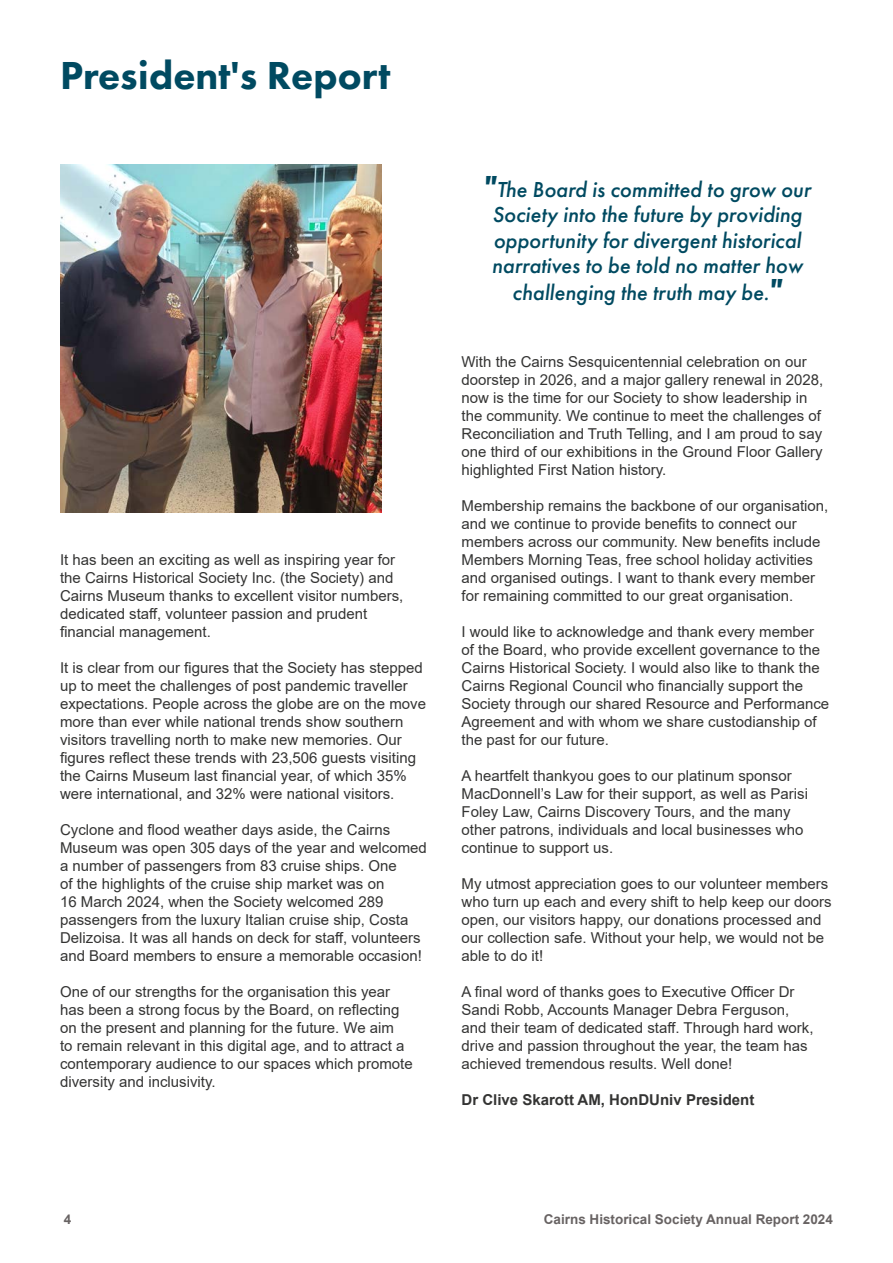
<style>
.page{position:relative;width:893px;height:1263px;background:#fff}
.page>*{position:absolute;margin:0;border:0;box-sizing:border-box;transform-origin:0 0}
.t1{font:800 40.5px "Futura PT";color:#004a61}
.t2{font:italic 500 22.5px/25.8px "Futura PT";color:#004a61;text-align:center}
.t3{font:15px/18px "Arial";color:#343433}
.t4{font:700 15px "Arial";color:#343433}
.t5{font:700 13.5px "Arial";color:#686363}
.s1{font-weight:800;font-size:31.5px}
</style>
<div class="page">
<img style="left:60px;top:165px;width:322px;height:347px">
<h1 class="t1" style="left:60px;top:51px;width:332px">President's Report</h1>
<p class="t3" style="left:60px;top:551px;width:345px">It has been an exciting as well as inspiring year for the Cairns Historical Society Inc. (the Society) and Cairns Museum thanks to excellent visitor numbers, dedicated staff, volunteer passion and prudent financial management.</p>
<p class="t3" style="left:60px;top:659px;width:368px">It is clear from our figures that the Society has stepped up to meet the challenges of post pandemic traveller expectations. People across the globe are on the move more than ever while national trends show southern visitors travelling north to make new memories. Our figures reflect these trends with 23,506 guests visiting the Cairns Museum last financial year, of which 35% were international, and 32% were national visitors.</p>
<p class="t3" style="left:60px;top:821px;width:368px">Cyclone and flood weather days aside, the Cairns Museum was open 305 days of the year and welcomed a number of passengers from 83 cruise ships. One<br>of the highlights of the cruise ship market was on<br>16 March 2024, when the Society welcomed 289 passengers from the luxury Italian cruise ship, Costa Delizoisa. It was all hands on deck for staff, volunteers and Board members to ensure a memorable occasion!</p>
<p class="t3" style="left:60px;top:983px;width:354px">One of our strengths for the organisation this year has been a strong focus by the Board, on reflecting on the present and planning for the future. We aim<br>to remain relevant in this digital age, and to attract a contemporary audience to our spaces which promote diversity and inclusivity.</p>
<h2 class="t2" style="left:484px;top:177px;width:329px"><span class="s1">"</span>The Board is committed to grow our Society into the future by providing opportunity for divergent historical narratives to be told no matter how challenging the truth may be.<span class="s1">"</span></h2>
<p class="t3" style="left:461px;top:353px;width:363px">With the Cairns Sesquicentennial celebration on our doorstep in 2026, and a major gallery renewal in 2028, now is the time for our Society to show leadership in the community. We continue to meet the challenges of Reconciliation and Truth Telling, and I am proud to say one third of our exhibitions in the Ground Floor Gallery highlighted First Nation history.</p>
<p class="t3" style="left:461px;top:497px;width:368px">Membership remains the backbone of our organisation, and we continue to provide benefits to connect our members across our community. New benefits include Members Morning Teas, free school holiday activities and organised outings. I want to thank every member for remaining committed to our great organisation.</p>
<p class="t3" style="left:461px;top:623px;width:369px">I would like to acknowledge and thank every member of the Board, who provide excellent governance to the Cairns Historical Society. I would also like to thank the Cairns Regional Council who financially support the Society through our shared Resource and Performance Agreement and with whom we share custodianship of the past for our future.</p>
<p class="t3" style="left:461px;top:767px;width:348px">A heartfelt thankyou goes to our platinum sponsor MacDonnell’s Law for their support, as well as Parisi Foley Law, Cairns Discovery Tours, and the many other patrons, individuals and local businesses who continue to support us.</p>
<p class="t3" style="left:461px;top:875px;width:372px">My utmost appreciation goes to our volunteer members who turn up each and every shift to help keep our doors open, our visitors happy, our donations processed and our collection safe. Without your help, we would not be able to do it!</p>
<p class="t3" style="left:461px;top:983px;width:354px">A final word of thanks goes to Executive Officer Dr Sandi Robb, Accounts Manager Debra Ferguson, and their team of dedicated staff. Through hard work, drive and passion throughout the year, the team has achieved tremendous results. Well done!</p>
<p class="t4" style="left:461px;top:1089px;width:294px">Dr Clive Skarott AM, HonDUniv President</p>
<p class="t5" style="left:64px;top:1210px;width:9px">4</p>
<p class="t5" style="left:544px;top:1210px;width:291px">Cairns Historical Society Annual Report 2024</p>
</div>
